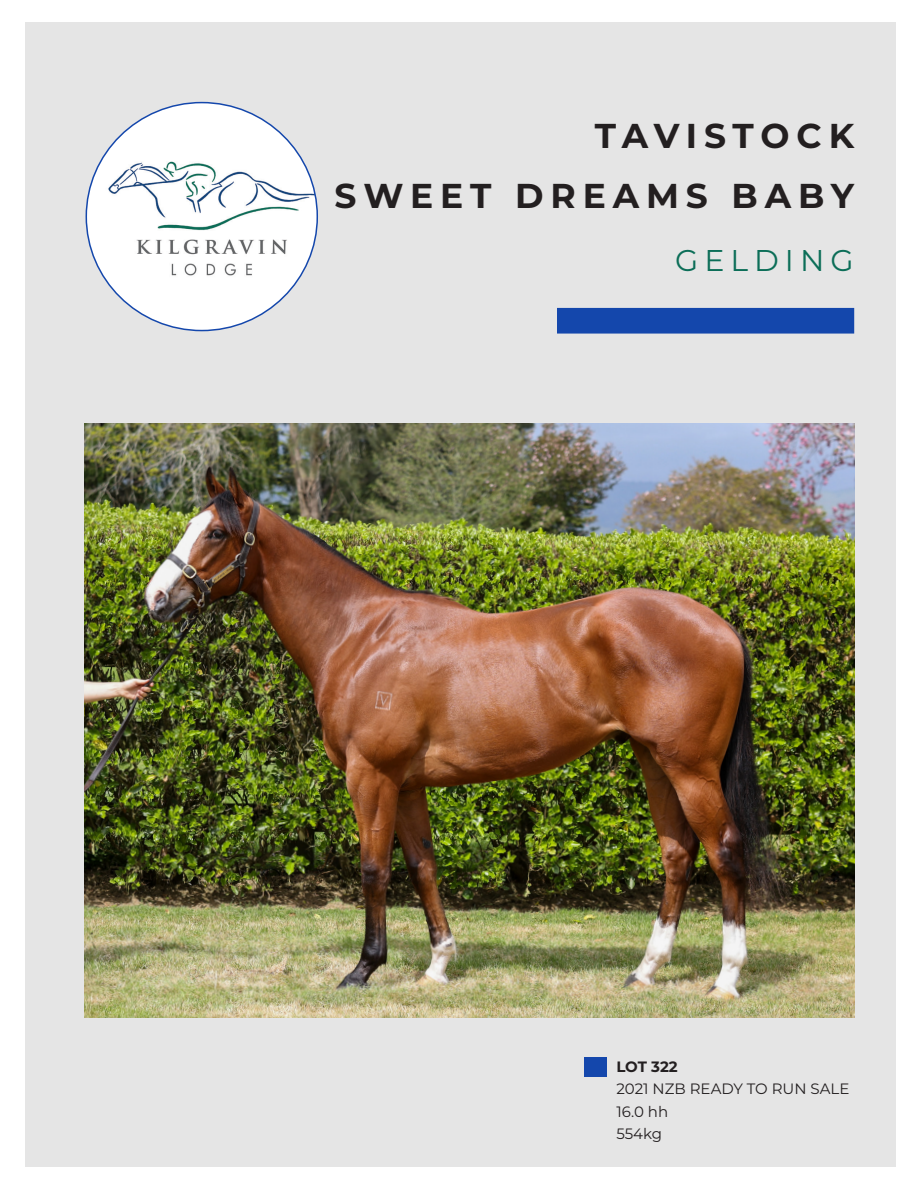
<style>
.page{position:relative;width:918px;height:1188px;background:#fff}
.page>*{position:absolute;margin:0;border:0;box-sizing:border-box;transform-origin:0 0}
.Cover_3{font:700 34.5px "Montserrat";letter-spacing:.2em;color:#231f20}
.Cover_3-2{font:30px "Montserrat";letter-spacing:.2em;color:#0c6e58}
.Body{font:15px "Montserrat";color:#231f20}
.Body-2{font:700 15px "Montserrat";letter-spacing:-.01em;color:#231f20}
</style>
<div class="page">
<div style="left:26px;top:22px;width:870px;height:1145px;background:#e5e5e5"></div>
<img style="left:85px;top:423px;width:769px;height:595px">
<div style="left:585px;top:1057px;width:22px;height:20px;background:#1447ac"></div>
<div style="left:557px;top:308px;width:297px;height:26px;background:#1447ac"></div>
<div style="left:86px;top:103px;width:231px;height:228px;background:#fff;border-radius:50%"></div>
<img style="left:97px;top:141px;width:220px;height:154px">
<p class="Cover_3" style="left:595px;top:111px;width:261px">TAVISTOCK</p>
<p class="Cover_3" style="left:335px;top:171px;width:521px">SWEET DREAMS BABY</p>
<p class="Cover_3-2" style="left:675px;top:239px;width:180px">GELDING</p>
<p class="Body-2" style="left:616px;top:1056px;width:63px">LOT 322</p>
<p class="Body" style="left:616px;top:1079px;width:235px">2021 NZB READY TO RUN SALE</p>
<p class="Body" style="left:616px;top:1101px;width:53px">16.0 hh</p>
<p class="Body" style="left:616px;top:1124px;width:47px">554kg</p>
</div>
